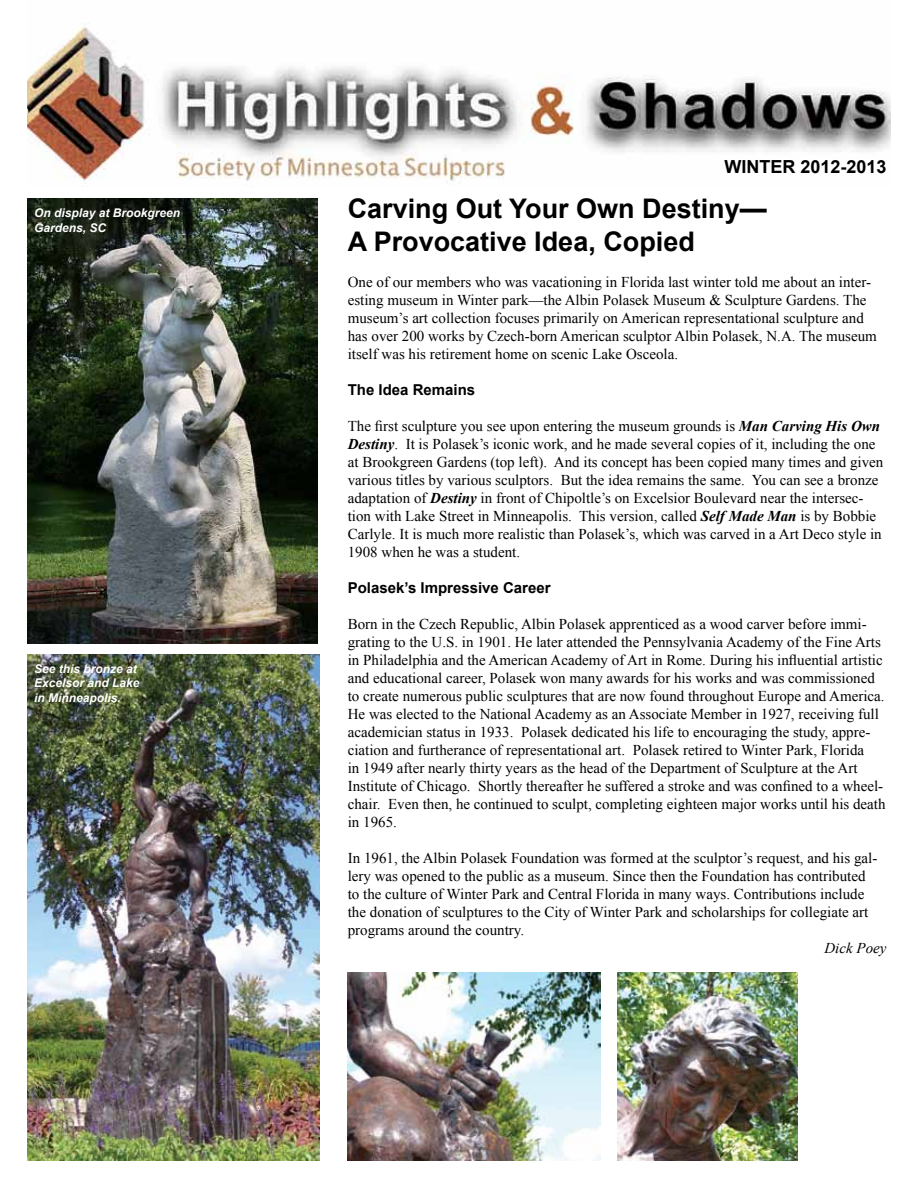
<style>
.page{position:relative;width:918px;height:1188px;background:#fff}
.page>*{position:absolute;margin:0;border:0;box-sizing:border-box;transform-origin:0 0}
.t1{font:700 27px/32.4px "Arial";color:#000}
.t2{font:700 18px "Arial";color:#000}
.t3{font:15px/18px "Times New Roman";color:#000}
.t4{font:700 15px "Arial";color:#000}
.t5{font:italic 15px "Times New Roman";color:#000}
.t6{font:italic 700 12px/14.4px "Arial";color:#fff}
.s1{font-weight:700;font-style:italic}
</style>
<div class="page">
<img style="left:27px;top:23px;width:864px;height:164px">
<img style="left:27px;top:199px;width:290px;height:444px">
<img style="left:27px;top:654px;width:293px;height:507px">
<img style="left:617px;top:972px;width:180px;height:189px">
<img style="left:348px;top:972px;width:252px;height:189px">
<p class="t6" style="left:34px;top:206px;width:148px">On display at Brookgreen<br>Gardens, SC</p>
<p class="t6" style="left:34px;top:662px;width:107px">See this bronze at<br>Excelsor and Lake in Minneapolis.</p>
<p class="t2" style="left:724px;top:155px;width:164px">WINTER 2012-2013</p>
<h1 class="t1" style="left:348px;top:194px;width:421px">Carving Out Your Own Destiny—<br>A Provocative Idea, Copied</h1>
<p class="t3" style="left:348px;top:273px;width:531px">One of our members who was vacationing in Florida last winter told me about an inter&shy;esting museum in Winter park—the Albin Polasek Museum &amp; Sculpture Gardens. The museum’s art collection focuses primarily on American representational sculpture and has over 200 works by Czech-born American sculptor Albin Polasek, N.A. The museum itself was his retirement home on scenic Lake Osceola.</p>
<p class="t4" style="left:348px;top:380px;width:129px">The Idea Remains</p>
<p class="t3" style="left:348px;top:417px;width:537px">The first sculpture you see upon entering the museum grounds is <span class="s1">Man Carving His Own Destiny</span>. It is Polasek’s iconic work, and he made several copies of it, including the one at Brookgreen Gardens (top left). And its concept has been copied many times and given various titles by various sculptors. But the idea remains the same. You can see a bronze adaptation of <span class="s1">Destiny</span> in front of Chipoltle’s on Excelsior Boulevard near the intersec&shy;tion with Lake Street in Minneapolis. This version, called <span class="s1">Self Made Man</span> is by Bobbie Carlyle. It is much more realistic than Polasek’s, which was carved in a Art Deco style in 1908 when he was a student.</p>
<p class="t4" style="left:348px;top:578px;width:204px">Polasek’s Impressive Career</p>
<p class="t3" style="left:348px;top:615px;width:539px">Born in the Czech Republic, Albin Polasek apprenticed as a wood carver before immi&shy;grating to the U.S. in 1901. He later attended the Pennsylvania Academy of the Fine Arts in Philadelphia and the American Academy of Art in Rome. During his influential artistic and educational career, Polasek won many awards for his works and was commissioned to create numerous public sculptures that are now found throughout Europe and America.<br>He was elected to the National Academy as an Associate Member in 1927, receiving full academician status in 1933. Polasek dedicated his life to encouraging the study, appre&shy;ciation and furtherance of representational art. Polasek retired to Winter Park, Florida<br>in 1949 after nearly thirty years as the head of the Department of Sculpture at the Art Institute of Chicago. Shortly thereafter he suffered a stroke and was confined to a wheel&shy;chair. Even then, he continued to sculpt, completing eighteen major works until his death in 1965.</p>
<p class="t3" style="left:348px;top:849px;width:531px">In 1961, the Albin Polasek Foundation was formed at the sculptor’s request, and his gal&shy;lery was opened to the public as a museum. Since then the Foundation has contributed to the culture of Winter Park and Central Florida in many ways. Contributions include the donation of sculptures to the City of Winter Park and scholarships for collegiate art programs around the country.</p>
<p class="t5" style="left:824px;top:937px;width:64px">Dick Poey</p>
</div>
